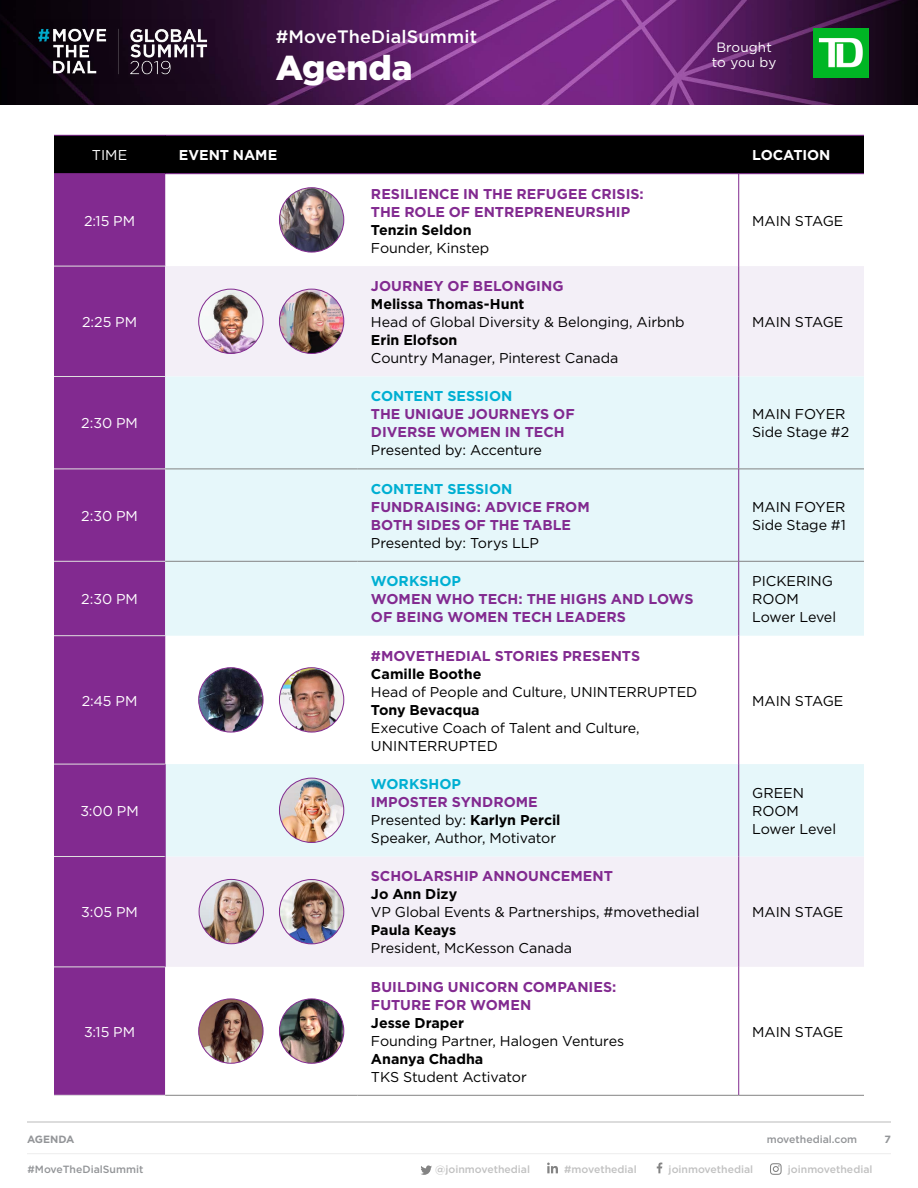
<style>
.page{position:relative;width:918px;height:1188px;background:#fff}
.page>*{position:absolute;margin:0;border:0;box-sizing:border-box;transform-origin:0 0}
.t1{font:900 34.5px "Gotham";color:#fff}
.t2{font:500 18px "Gotham";letter-spacing:.01em;color:#fff}
.t3{font:14.25px/18px "Gotham";letter-spacing:-.005em;color:#000}
.t4{font:700 14.25px/18px "Gotham";color:#822a90}
.t5{font:700 14.25px "Gotham";color:#000}
.t6{font:14.25px "Gotham";letter-spacing:-.005em;color:#fff}
.t7{font:700 14.25px "Gotham";color:#00afd2}
.t8{font:700 14.25px "Gotham";letter-spacing:-.005em;color:#fff}
.t9{font:13.5px/14.5px "Gotham";letter-spacing:.01em;color:#fff;text-align:center}
.t10{font:500 10.5px "Gotham";color:#c1c1c1}
.t11{font:500 10.5px "Gotham";color:#939598}
.t12{font:700 10.5px "Gotham";color:#939598}
.s1{font-weight:700;color:#822a90}
.s2{font-weight:700}
</style>
<div class="page">
<svg style="left:421px;top:1165px;width:11px;height:10px"></svg>
<svg style="left:547px;top:1163px;width:11px;height:10px"></svg>
<svg style="left:770px;top:1163px;width:12px;height:12px"></svg>
<hr style="left:27px;top:1153px;width:864px;height:1px;background:#e0e0e0">
<img style="left:0;top:0;width:918px;height:105px">
<img style="left:814px;top:29px;width:54px;height:48px">
<img style="left:34px;top:20px;width:182px;height:64px">
<svg style="left:657px;top:1163px;width:5px;height:10px"></svg>
<div style="left:54px;top:135px;width:111px;height:39px;background:#000"></div>
<div style="left:165px;top:136px;width:699px;height:37px;background:#000"></div>
<div style="left:54px;top:174px;width:111px;height:921px;background:#822a90"></div>
<div style="left:165px;top:266px;width:699px;height:701px;background:#f3eff7"></div>
<svg style="left:165px;top:376px;width:699px;height:480px;fill:#e6f7fa"></svg>
<svg style="left:165px;top:967px;width:699px;height:128px"></svg>
<hr style="left:54px;top:764px;width:111px;height:1px;background:#e0e0e0">
<hr style="left:54px;top:856px;width:111px;height:1px;background:#e0e0e0">
<hr style="left:54px;top:967px;width:111px;height:1px;background:#e0e0e0">
<hr style="left:54px;top:1095px;width:111px;height:1px;background:#e0e0e0">
<hr style="left:54px;top:376px;width:111px;height:1px;background:#e0e0e0">
<hr style="left:54px;top:635px;width:111px;height:1px;background:#e0e0e0">
<hr style="left:54px;top:266px;width:111px;height:1px;background:#e0e0e0">
<hr style="left:54px;top:469px;width:111px;height:1px;background:#e0e0e0">
<hr style="left:54px;top:561px;width:111px;height:1px;background:#e0e0e0">
<hr style="left:738px;top:174px;width:1px;height:92px;background:#822a90">
<hr style="left:738px;top:266px;width:1px;height:110px;background:#822a90">
<hr style="left:738px;top:376px;width:1px;height:93px;background:#822a90">
<hr style="left:738px;top:636px;width:1px;height:128px;background:#822a90">
<hr style="left:54px;top:135px;width:111px;height:1px;background:#822a90">
<hr style="left:54px;top:173px;width:111px;height:1px;background:#822a90">
<hr style="left:165px;top:135px;width:192px;height:1px;background:#822a90">
<hr style="left:357px;top:135px;width:382px;height:1px;background:#822a90">
<hr style="left:165px;top:173px;width:192px;height:1px;background:#822a90">
<hr style="left:357px;top:173px;width:382px;height:1px;background:#822a90">
<hr style="left:739px;top:135px;width:125px;height:1px;background:#822a90">
<hr style="left:739px;top:173px;width:125px;height:1px;background:#822a90">
<hr style="left:738px;top:967px;width:1px;height:128px;background:#822a90">
<hr style="left:165px;top:764px;width:1px;height:92px;background:#822a90">
<hr style="left:738px;top:764px;width:1px;height:92px;background:#822a90">
<hr style="left:165px;top:856px;width:1px;height:111px;background:#822a90">
<hr style="left:738px;top:856px;width:1px;height:111px;background:#822a90">
<hr style="left:165px;top:469px;width:192px;height:1px;background:#838383">
<hr style="left:357px;top:469px;width:382px;height:1px;background:#838383">
<hr style="left:739px;top:469px;width:125px;height:1px;background:#838383">
<hr style="left:738px;top:469px;width:1px;height:92px;background:#822a90">
<hr style="left:165px;top:561px;width:192px;height:1px;background:#838383">
<hr style="left:357px;top:561px;width:382px;height:1px;background:#838383">
<hr style="left:739px;top:561px;width:125px;height:1px;background:#838383">
<hr style="left:738px;top:561px;width:1px;height:75px;background:#822a90">
<hr style="left:165px;top:1095px;width:192px;height:1px;background:#838383">
<hr style="left:357px;top:1095px;width:382px;height:1px;background:#838383">
<hr style="left:739px;top:1095px;width:125px;height:1px;background:#838383">
<img style="left:279px;top:188px;width:65px;height:64px;border-radius:32px">
<div style="left:279px;top:188px;width:65px;height:64px;border:1px solid #822a90;border-radius:50%"></div>
<img style="left:199px;top:289px;width:64px;height:64px;border-radius:32px">
<div style="left:199px;top:289px;width:64px;height:65px;border:1px solid #822a90;border-radius:50%"></div>
<img style="left:279px;top:289px;width:65px;height:64px;border-radius:32px">
<div style="left:279px;top:289px;width:65px;height:65px;border:1px solid #822a90;border-radius:50%"></div>
<img style="left:199px;top:668px;width:64px;height:64px;border-radius:32px">
<div style="left:199px;top:668px;width:64px;height:64px;border:1px solid #822a90;border-radius:50%"></div>
<img style="left:279px;top:668px;width:65px;height:64px;border-radius:32px">
<div style="left:279px;top:668px;width:65px;height:64px;border:1px solid #822a90;border-radius:50%"></div>
<img style="left:279px;top:778px;width:65px;height:64px;border-radius:32px">
<div style="left:279px;top:778px;width:65px;height:65px;border:1px solid #822a90;border-radius:50%"></div>
<img style="left:279px;top:880px;width:65px;height:64px;border-radius:32px">
<div style="left:279px;top:879px;width:65px;height:65px;border:1px solid #822a90;border-radius:50%"></div>
<img style="left:199px;top:999px;width:64px;height:64px;border-radius:32px">
<div style="left:199px;top:999px;width:64px;height:64px;border:1px solid #822a90;border-radius:50%"></div>
<img style="left:279px;top:999px;width:65px;height:64px;border-radius:32px">
<div style="left:279px;top:999px;width:65px;height:64px;border:1px solid #822a90;border-radius:50%"></div>
<img style="left:199px;top:879px;width:64px;height:65px;border-radius:32px">
<div style="left:199px;top:879px;width:65px;height:65px;border:1px solid #822a90;border-radius:50%"></div>
<hr style="left:27px;top:1121px;width:864px;height:2px;background:#838383">
<p class="t2" style="left:276px;top:25px;width:203px">#MoveTheDialSummit</p>
<h1 class="t1" style="left:276px;top:44px;width:138px">Agenda</h1>
<p class="t9" style="left:712px;top:40px;width:66px">Brought to you by</p>
<p class="t6" style="left:92px;top:146px;width:37px">TIME</p>
<p class="t8" style="left:179px;top:146px;width:100px">EVENT NAME</p>
<p class="t8" style="left:752px;top:146px;width:80px">LOCATION</p>
<p class="t6" style="left:84px;top:211px;width:52px">2:15 PM</p>
<p class="t6" style="left:82px;top:313px;width:57px">2:25 PM</p>
<p class="t6" style="left:81px;top:414px;width:58px">2:30 PM</p>
<p class="t6" style="left:81px;top:507px;width:58px">2:30 PM</p>
<p class="t6" style="left:81px;top:590px;width:58px">2:30 PM</p>
<p class="t6" style="left:82px;top:691px;width:57px">2:45 PM</p>
<p class="t6" style="left:80px;top:802px;width:60px">3:00 PM</p>
<p class="t6" style="left:81px;top:903px;width:58px">3:05 PM</p>
<p class="t6" style="left:84px;top:1023px;width:53px">3:15 PM</p>
<p class="t4" style="left:371px;top:184px;width:274px">RESILIENCE IN THE REFUGEE CRISIS:<br>THE ROLE OF ENTREPRENEURSHIP</p>
<p class="t5" style="left:371px;top:220px;width:102px">Tenzin Seldon</p>
<p class="t3" style="left:371px;top:238px;width:120px">Founder, Kinstep</p>
<p class="t4" style="left:371px;top:277px;width:194px">JOURNEY OF BELONGING</p>
<p class="t5" style="left:371px;top:295px;width:155px">Melissa Thomas-Hunt</p>
<p class="t3" style="left:371px;top:313px;width:315px">Head of Global Diversity &amp; Belonging, Airbnb</p>
<p class="t5" style="left:371px;top:330px;width:88px">Erin Elofson</p>
<p class="t3" style="left:371px;top:349px;width:249px">Country Manager, Pinterest Canada</p>
<p class="t7" style="left:371px;top:387px;width:143px">CONTENT SESSION</p>
<p class="t4" style="left:371px;top:405px;width:205px">THE UNIQUE JOURNEYS OF<br>DIVERSE WOMEN IN TECH</p>
<p class="t3" style="left:371px;top:441px;width:172px">Presented by: Accenture</p>
<p class="t7" style="left:371px;top:479px;width:143px">CONTENT SESSION</p>
<p class="t4" style="left:371px;top:498px;width:220px">FUNDRAISING: ADVICE FROM<br>BOTH SIDES OF THE TABLE</p>
<p class="t3" style="left:371px;top:533px;width:170px">Presented by: Torys LLP</p>
<p class="t7" style="left:371px;top:572px;width:92px">WORKSHOP</p>
<p class="t4" style="left:371px;top:590px;width:324px">WOMEN WHO TECH: THE HIGHS AND LOWS<br>OF BEING WOMEN TECH LEADERS</p>
<p class="t4" style="left:371px;top:646px;width:271px">#MOVETHEDIAL STORIES PRESENTS</p>
<p class="t5" style="left:371px;top:664px;width:112px">Camille Boothe</p>
<p class="t3" style="left:371px;top:682px;width:328px">Head of People and Culture, UNINTERRUPTED</p>
<p class="t5" style="left:371px;top:700px;width:110px">Tony Bevacqua</p>
<p class="t3" style="left:371px;top:718px;width:270px">Executive Coach of Talent and Culture,<br>UNINTERRUPTED</p>
<p class="t3" style="left:752px;top:211px;width:93px">MAIN STAGE</p>
<p class="t3" style="left:752px;top:313px;width:93px">MAIN STAGE</p>
<p class="t3" style="left:752px;top:405px;width:99px">MAIN FOYER<br>Side Stage #2</p>
<p class="t3" style="left:752px;top:497px;width:95px">MAIN FOYER<br>Side Stage #1</p>
<p class="t3" style="left:752px;top:572px;width:85px">PICKERING<br>ROOM<br>Lower Level</p>
<p class="t3" style="left:752px;top:691px;width:93px">MAIN STAGE</p>
<p class="t7" style="left:371px;top:775px;width:92px">WORKSHOP</p>
<p class="t3" style="left:371px;top:793px;width:191px"><span class="s1">IMPOSTER SYNDROME<br></span>Presented by: <span class="s2">Karlyn Percil<br></span>Speaker, Author, Motivator</p>
<p class="t3" style="left:752px;top:784px;width:85px">GREEN<br>ROOM<br>Lower Level</p>
<p class="t4" style="left:371px;top:867px;width:244px">SCHOLARSHIP ANNOUNCEMENT</p>
<p class="t5" style="left:371px;top:885px;width:88px">Jo Ann Dizy</p>
<p class="t3" style="left:371px;top:903px;width:330px">VP Global Events &amp; Partnerships, #movethedial</p>
<p class="t5" style="left:371px;top:921px;width:87px">Paula Keays</p>
<p class="t3" style="left:371px;top:939px;width:203px">President, McKesson Canada</p>
<p class="t4" style="left:371px;top:978px;width:247px">BUILDING UNICORN COMPANIES:<br>FUTURE FOR WOMEN</p>
<p class="t5" style="left:371px;top:1013px;width:95px">Jesse Draper</p>
<p class="t3" style="left:371px;top:1031px;width:255px">Founding Partner, Halogen Ventures</p>
<p class="t5" style="left:371px;top:1049px;width:114px">Ananya Chadha</p>
<p class="t3" style="left:371px;top:1067px;width:157px">TKS Student Activator</p>
<p class="t3" style="left:752px;top:903px;width:93px">MAIN STAGE</p>
<p class="t3" style="left:752px;top:1022px;width:93px">MAIN STAGE</p>
<p class="t11" style="left:767px;top:1133px;width:92px">movethedial.com</p>
<p class="t12" style="left:27px;top:1133px;width:49px">AGENDA</p>
<p class="t12" style="left:885px;top:1133px;width:8px">7</p>
<p class="t11" style="left:28px;top:1163px;width:117px">#MoveTheDialSummit</p>
<p class="t10" style="left:435px;top:1163px;width:96px">@joinmovethedial</p>
<p class="t10" style="left:564px;top:1163px;width:74px">#movethedial</p>
<p class="t10" style="left:788px;top:1163px;width:86px">joinmovethedial</p>
<p class="t10" style="left:669px;top:1163px;width:86px">joinmovethedial</p>
</div>
